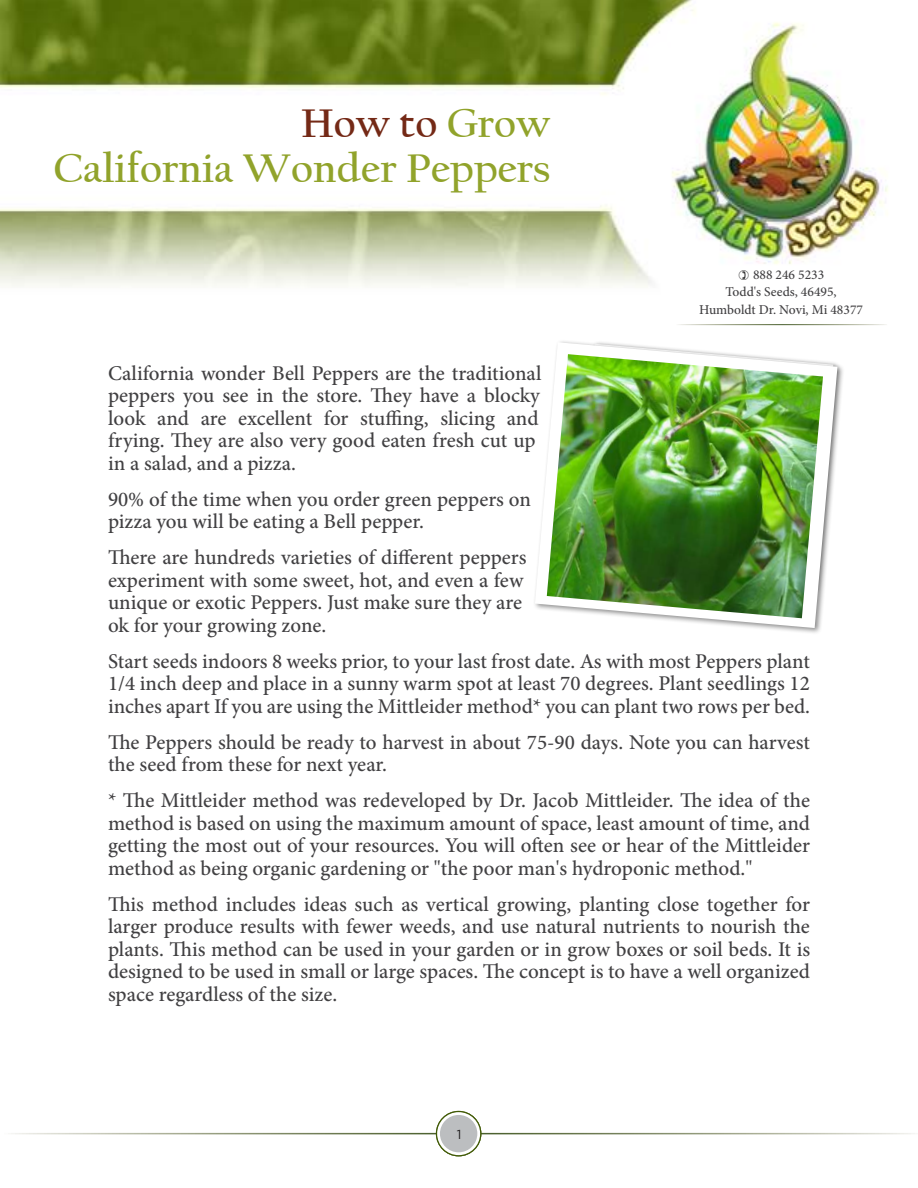
<style>
.page{position:relative;width:918px;height:1188px;background:#fff}
.page>*{position:absolute;margin:0;border:0;box-sizing:border-box;transform-origin:0 0}
.t1{font:700 42px/45px "Californian FB";color:#91a32b;text-align:right}
.t2{font:500 21px/22.5px "Minion Pro";color:#414042}
.t3{font:500 13.5px "Minion Pro";color:#414042}
.t4{font:13.05px "Gotham";color:#222021}
.s1{color:#742916}
</style>
<div class="page">
<img style="left:0;top:0;width:888px;height:287px">
<div style="left:532px;top:339px;width:313px;height:296px;background:#000;opacity:.45"></div>
<svg style="left:535px;top:342px;width:302px;height:286px"></svg>
<img style="left:547px;top:354px;width:276px;height:264px">
<svg style="left:437px;top:1112px;width:44px;height:44px"></svg>
<div style="left:436px;top:1111px;width:45px;height:45px;border:1px solid #415a06;border-radius:50%"></div>
<div style="left:440px;top:1115px;width:37px;height:37px;background:#bcbec0;border-radius:50%"></div>
<svg style="left:739px;top:270px;width:10px;height:10px"></svg>
<h1 class="t1" style="left:54px;top:101px;width:498px"><span class="s1">How to</span> Grow<br>California Wonder Peppers</h1>
<p class="t3" style="left:753px;top:266px;width:73px">888 246 5233</p>
<p class="t3" style="left:725px;top:283px;width:113px">Todd's Seeds, 46495,</p>
<p class="t3" style="left:699px;top:301px;width:165px">Humboldt Dr. Novi, Mi 48377</p>
<p class="t2" style="left:108px;top:362px;width:435px">California wonder Bell Peppers are the traditional peppers you see in the store. They have a blocky look and are excellent for stuffing, slicing and frying. They are also very good eaten fresh cut up in a salad, and a pizza.</p>
<p class="t2" style="left:108px;top:488px;width:425px">90% of the time when you order green peppers on pizza you will be eating a Bell pepper.</p>
<p class="t2" style="left:108px;top:546px;width:420px">There are hundreds varieties of different peppers experiment with some sweet, hot, and even a few unique or exotic Peppers. Just make sure they are ok for your growing zone.</p>
<p class="t2" style="left:108px;top:650px;width:704px;text-align:justify">Start seeds indoors 8 weeks prior, to your last frost date. As with most Peppers plant 1/4 inch deep and place in a sunny warm spot at least 70 degrees. Plant seedlings 12 inches apart If you are using the Mittleider method* you can plant two rows per bed.</p>
<p class="t2" style="left:108px;top:731px;width:704px">The Peppers should be ready to harvest in about 75-90 days. Note you can harvest the seed from these for next year.</p>
<p class="t2" style="left:108px;top:789px;width:704px;text-align:justify">* The Mittleider method was redeveloped by Dr. Jacob Mittleider. The idea of the method is based on using the maximum amount of space, least amount of time, and getting the most out of your resources. You will often see or hear of the Mittleider method as being organic gardening or "the poor man's hydroponic method."</p>
<p class="t2" style="left:108px;top:893px;width:704px;text-align:justify">This method includes ideas such as vertical growing, planting close together for larger produce results with fewer weeds, and use natural nutrients to nourish the plants. This method can be used in your garden or in grow boxes or soil beds. It is designed to be used in small or large spaces. The concept is to have a well organized space regardless of the size.</p>
<p class="t4" style="left:457px;top:1125px;width:6px">1</p>
</div>
